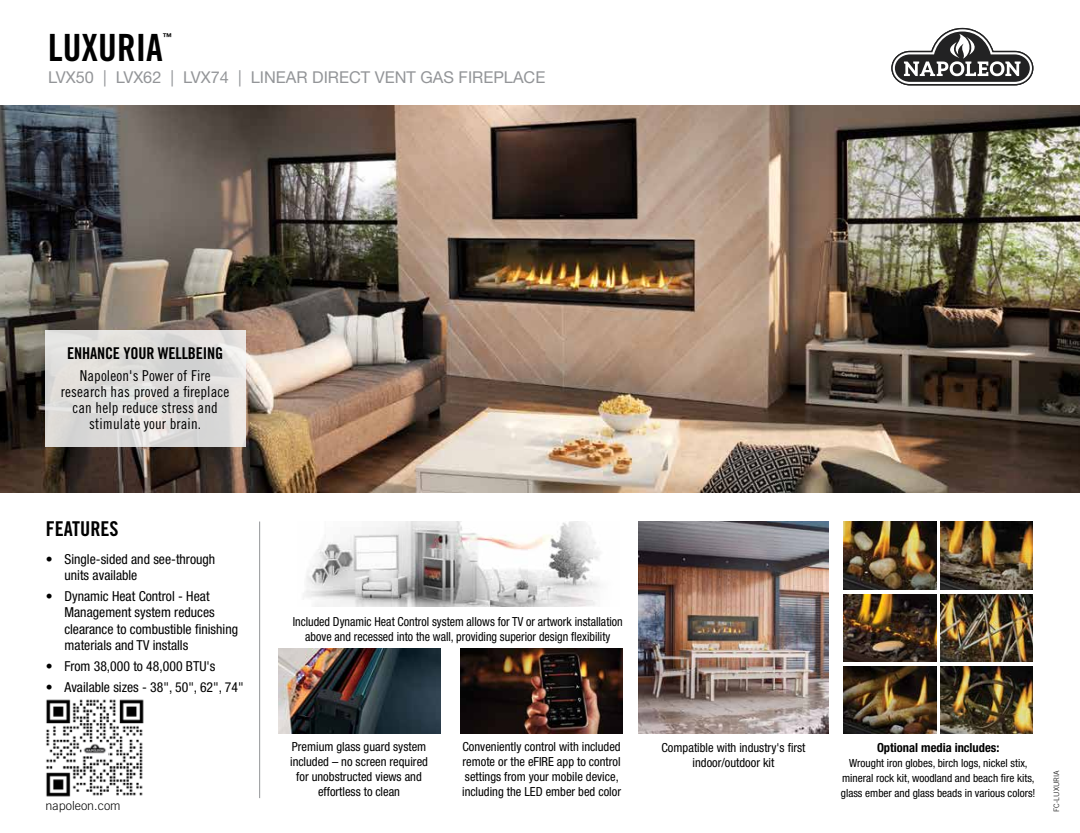
<style>
.page{position:relative;width:1080px;height:833px;background:#fff}
.page>*{position:absolute;margin:0;border:0;box-sizing:border-box;transform-origin:0 0}
.t1{font:37.5px "Trade Gothic LT Std Bd Cn 20";color:#000}
.t2{font:20.38px "Trade Gothic LT Std Bd Cn 20";color:#000}
.t3{font:16.38px "Helvetica Neue";color:#939598}
.t4{font:16.25px "Trade Gothic LT Std Bd Cn 20";letter-spacing:-.01em;color:#000}
.t5{font:15px/16.2px "Trade Gothic LT Std Cn 18";letter-spacing:.01em;color:#000;text-align:center}
.t6{font:condensed 13.75px/16.2px "Helvetica Neue LT Std";color:#000}
.t7{font:condensed 12.5px/15px "Helvetica Neue LT Std";color:#000;text-align:center}
.t8{font:condensed 12.5px/15px "Helvetica Neue LT Std";color:#000;text-align:center;scale:.96 1}
.t9{font:700 condensed 12.5px "Helvetica Neue LT Std";color:#000}
.t10{font:300 12.5px "Trade Gothic LT Std";color:#000}
.t11{font:condensed 11.25px/15px "Helvetica Neue LT Std";color:#000;text-align:center}
.t12{font:9.38px "Trade Gothic LT Std Bd Cn 20";color:#000}
.t13{font:300 7.5px "Trade Gothic LT Std";color:#000}
</style>
<div class="page">
<hr style="left:259px;top:521px;width:1px;height:277px;background:#939598">
<svg style="left:891px;top:28px;width:142px;height:57px"></svg>
<img style="left:0;top:106px;width:1080px;height:386px">
<img style="left:639px;top:521px;width:189px;height:212px">
<img style="left:304px;top:521px;width:296px;height:85px">
<img style="left:278px;top:648px;width:162px;height:85px">
<img style="left:460px;top:648px;width:163px;height:85px">
<img style="left:844px;top:521px;width:92px;height:68px">
<img style="left:844px;top:594px;width:92px;height:67px">
<img style="left:844px;top:666px;width:92px;height:67px">
<img style="left:940px;top:521px;width:93px;height:68px">
<img style="left:940px;top:594px;width:93px;height:67px">
<img style="left:940px;top:666px;width:93px;height:67px">
<img style="left:46px;top:699px;width:98px;height:98px">
<svg style="left:45px;top:330px;width:201px;height:116px;background:#dedddb"></svg>
<h1 class="t1" style="left:48px;top:25px;width:116px">LUXURIA</h1>
<p class="t12" style="left:163px;top:31px;width:11px">™</p>
<h3 class="t3" style="left:48px;top:66px;width:499px">LVX50 | LVX62 | LVX74 | LINEAR DIRECT VENT GAS FIREPLACE</h3>
<h3 class="t4" style="left:67px;top:343px;width:158px">ENHANCE YOUR WELLBEING</h3>
<p class="t5" style="left:61px;top:367px;width:170px">Napoleon's Power of Fire research has proved a fireplace can help reduce stress and stimulate your brain.</p>
<h2 class="t2" style="left:46px;top:516px;width:74px">FEATURES</h2>
<p class="t6" style="left:65px;top:550px;width:152px;text-indent:-19px">• Single-sided and see-through units available</p>
<p class="t6" style="left:65px;top:588px;width:175px;text-indent:-19px">• Dynamic Heat Control - Heat<br>Management system reduces clearance to combustible finishing materials and TV installs</p>
<p class="t6" style="left:46px;top:657px;width:171px">• From 38,000 to 48,000 BTU's</p>
<p class="t6" style="left:46px;top:678px;width:199px">• Available sizes - 38", 50", 62", 74"</p>
<p class="t10" style="left:46px;top:798px;width:77px">napoleon.com</p>
<p class="t8" style="left:293px;top:613px;width:345px">Included Dynamic Heat Control system allows for TV or artwork installation above and recessed into the wall, providing superior design flexibility</p>
<p class="t7" style="left:290px;top:739px;width:139px">Premium glass guard system included – no screen required for unobstructed views and effortless to clean</p>
<p class="t7" style="left:462px;top:739px;width:160px;text-align:left">Conveniently control with included remote or the eFIRE app to control settings from your mobile device, including the LED ember bed color</p>
<p class="t7" style="left:662px;top:740px;width:146px">Compatible with industry's first indoor/outdoor kit</p>
<p class="t9" style="left:877px;top:740px;width:124px">Optional media includes:</p>
<p class="t11" style="left:841px;top:755px;width:196px">Wrought iron globes, birch logs, nickel stix, mineral rock kit, woodland and beach fire kits, glass ember and glass beads in various colors!</p>
<p class="t13" style="left:1052px;top:811px;width:43px;rotate:-90deg">FC-LUXURIA</p>
</div>
